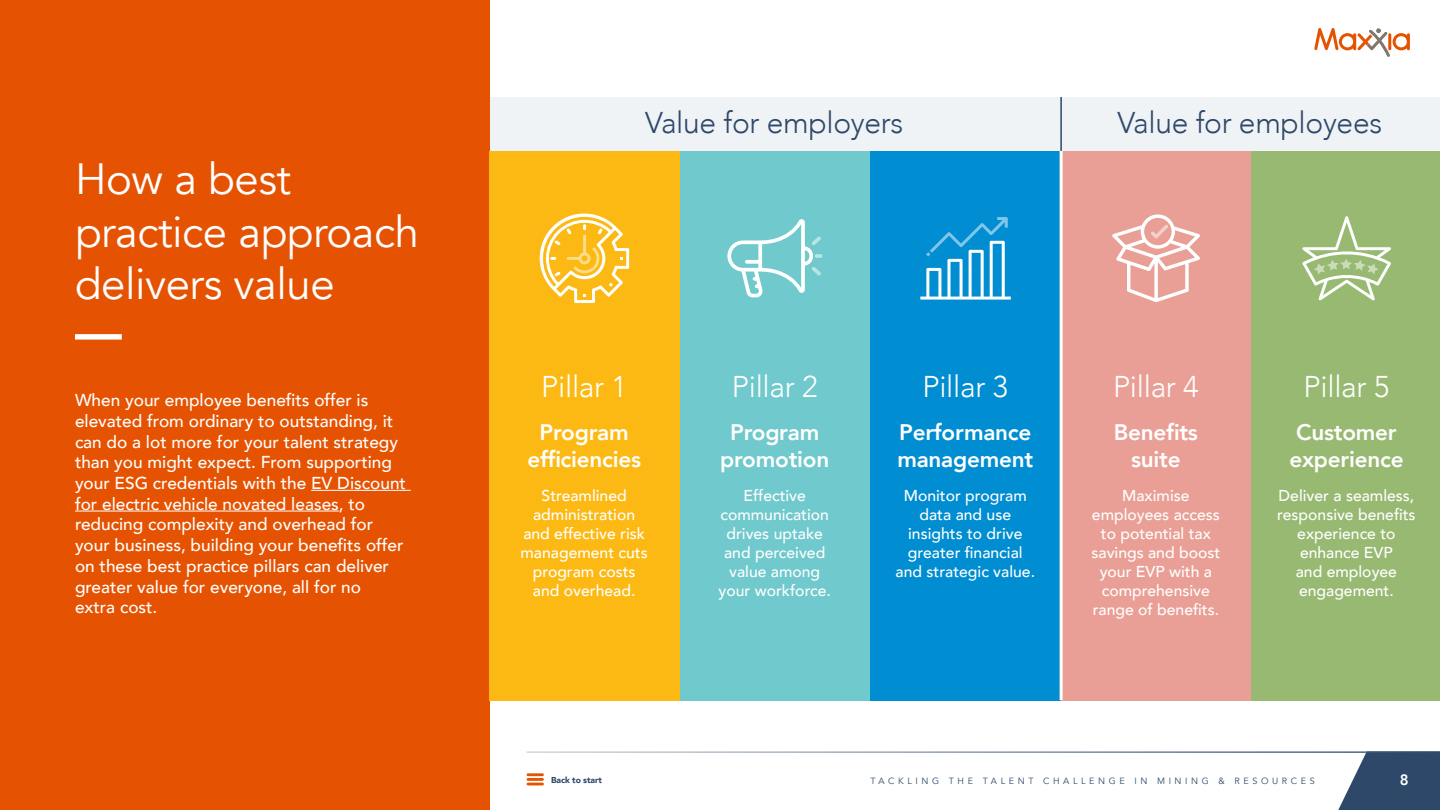
<style>
.page{position:relative;width:1440px;height:810px;background:#fff}
.page>*{position:absolute;margin:0;border:0;box-sizing:border-box;transform-origin:0 0}
.t1{font:43.65px/52.4px "Avenir";letter-spacing:-.01em;color:#fff}
.t2{font:300 30px "Avenir";letter-spacing:-.01em;color:#fff}
.t3{font:300 30px "Avenir";letter-spacing:-.01em;color:#2e486a}
.t4{font:800 22.5px/27px "Avenir";letter-spacing:-.01em;color:#fff;text-align:center}
.t5{font:500 17.25px/20.7px "Avenir";color:#fff}
.t6{font:500 15.75px/18.9px "Avenir";color:#fff;text-align:center}
.t7{font:800 15px "Avenir";color:#fff}
.t8{font:9px "Avenir";letter-spacing:.4em;color:#2e486a}
.t9{font:900 8.55px "Avenir";letter-spacing:-.01em;color:#2e486a}
</style>
<div class="page">
<svg style="left:1338px;top:753px;width:102px;height:57px;background:#4a617e"></svg>
<svg style="left:1314px;top:28px;width:96px;height:29px"></svg>
<div style="left:489px;top:97px;width:571px;height:64px;background:#eff3f5"></div>
<div style="left:1060px;top:97px;width:380px;height:64px;background:#eff3f5"></div>
<hr style="left:528px;top:773px;width:15px;height:3px;background:#e55302">
<hr style="left:528px;top:778px;width:15px;height:3px;background:#e55302">
<svg style="left:528px;top:783px;width:15px;height:2px"></svg>
<div style="left:0;top:0;width:489px;height:810px;background:#e55302"></div>
<div style="left:75px;top:334px;width:47px;height:6px;background:#fff"></div>
<hr style="left:311px;top:490px;width:100px;height:1px;background:#fff">
<hr style="left:75px;top:511px;width:264px;height:1px;background:#fff">
<div style="left:489px;top:151px;width:191px;height:549px;background:#fdb913"></div>
<div style="left:680px;top:151px;width:191px;height:549px;background:#70c9cc"></div>
<div style="left:871px;top:151px;width:190px;height:549px;background:#008dd1"></div>
<div style="left:1061px;top:151px;width:191px;height:549px;background:#e99f96"></div>
<div style="left:1252px;top:151px;width:188px;height:549px;background:#98b972"></div>
<svg style="left:539px;top:213px;width:90px;height:90px"></svg>
<svg style="left:727px;top:219px;width:96px;height:78px"></svg>
<svg style="left:920px;top:217px;width:91px;height:83px"></svg>
<svg style="left:1112px;top:214px;width:88px;height:88px"></svg>
<svg style="left:1302px;top:216px;width:89px;height:84px"></svg>
<hr style="left:1060px;top:151px;width:3px;height:549px;background:#fff">
<hr style="left:1060px;top:97px;width:2px;height:54px;background:#2e486a">
<h1 class="t1" style="left:75px;top:154px;width:346px">How a best practice approach delivers value</h1>
<p class="t5" style="left:75px;top:389px;width:333px">When your employee benefits offer is elevated from ordinary to outstanding, it can do a lot more for your talent strategy than you might expect. From supporting your ESG credentials with the EV Discount for electric vehicle novated leases, to reducing complexity and overhead for your business, building your benefits offer on these best practice pillars can deliver greater value for everyone, all for no<br>extra cost.</p>
<h2 class="t3" style="left:645px;top:105px;width:260px">Value for employers</h2>
<h2 class="t3" style="left:1117px;top:105px;width:266px">Value for employees</h2>
<h2 class="t2" style="left:541px;top:369px;width:87px">Pillar 1</h2>
<h3 class="t4" style="left:527px;top:419px;width:115px">Program efficiencies</h3>
<p class="t6" style="left:521px;top:486px;width:129px">Streamlined administration and effective risk management cuts program costs and overhead.</p>
<p class="t9" style="left:551px;top:772px;width:52px">Back to start</p>
<h2 class="t2" style="left:732px;top:369px;width:87px">Pillar 2</h2>
<h3 class="t4" style="left:720px;top:419px;width:111px">Program promotion</h3>
<p class="t6" style="left:719px;top:486px;width:114px">Effective communication drives uptake and perceived value among your workforce.</p>
<h2 class="t2" style="left:922px;top:369px;width:87px">Pillar 3</h2>
<h3 class="t4" style="left:897px;top:419px;width:137px;text-align:left">Performance management</h3>
<p class="t6" style="left:896px;top:486px;width:141px">Monitor program data and use insights to drive greater financial and strategic value.</p>
<h2 class="t2" style="left:1113px;top:369px;width:87px">Pillar 4</h2>
<h3 class="t4" style="left:1114px;top:419px;width:86px">Benefits suite</h3>
<p class="t6" style="left:1092px;top:486px;width:130px">Maximise employees access to potential tax savings and boost your EVP with a comprehensive range of benefits.</p>
<h2 class="t2" style="left:1304px;top:369px;width:87px">Pillar 5</h2>
<h3 class="t4" style="left:1289px;top:419px;width:116px">Customer experience</h3>
<p class="t6" style="left:1277px;top:486px;width:140px">Deliver a seamless, responsive benefits experience to enhance EVP<br>and employee engagement.</p>
<p class="t8" style="left:870px;top:775px;width:446px">TACKLING THE TALENT CHALLENGE IN MINING &amp; RESOURCES</p>
<p class="t7" style="left:1400px;top:768px;width:10px">8</p>
</div>
